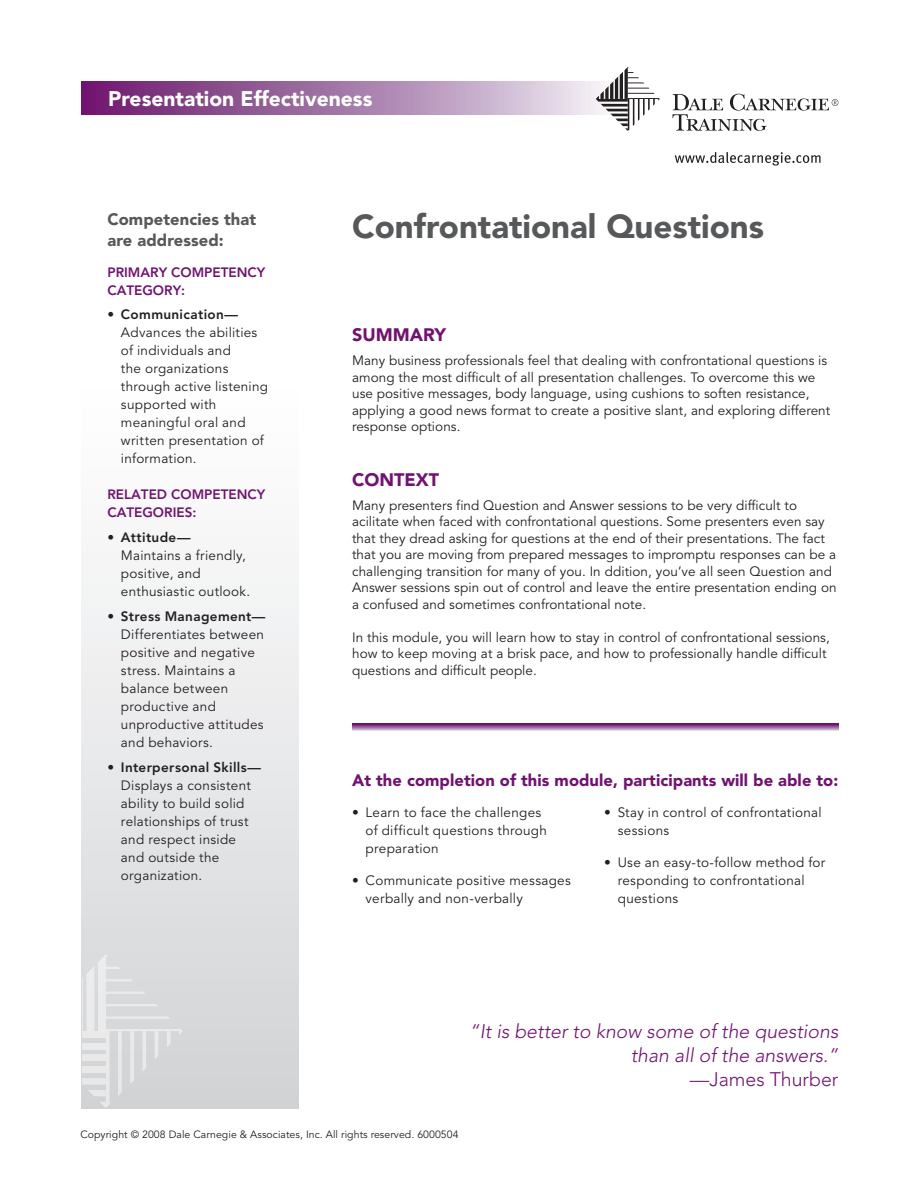
<style>
.page{position:relative;width:919px;height:1189px;background:#fff}
.page>*{position:absolute;margin:0;border:0;box-sizing:border-box;transform-origin:0 0}
.t1{font:900 33px "Avenir";color:#57585a}
.t2{font:900 21px "Avenir";color:#fff}
.t3{font:italic 300 19.5px/24px "Avenir";color:#711271;text-align:right}
.t4{font:300 19.5px "Avenir";color:#711271}
.t5{font:900 18px "Avenir";color:#711271}
.t6{font:900 16.5px "Avenir";letter-spacing:.005em;color:#711271}
.t7{font:900 16.5px/21px "Avenir";letter-spacing:.005em;color:#57585a}
.t8{font:13.5px/18px "Avenir";letter-spacing:.005em;color:#231f20}
.t9{font:800 13.5px "Avenir";letter-spacing:.025em;color:#231f20}
.t10{font:800 13.5px/18px "Avenir";color:#711271}
.t11{font:10.5px "Avenir";letter-spacing:.005em;color:#231f20}
</style>
<div class="page">
<div style="left:82px;top:82px;width:216px;height:1026px;background:linear-gradient(to bottom,#fff,#d6d7d9)"></div>
<svg style="left:82px;top:82px;width:578px;height:32px;background:#a77aaa"></svg>
<svg style="left:82px;top:954px;width:101px;height:154px;background:#dadbdd"></svg>
<svg style="left:595px;top:67px;width:64px;height:64px"></svg>
<svg style="left:672px;top:94px;width:166px;height:37px"></svg>
<svg style="left:674px;top:152px;width:146px;height:14px"></svg>
<svg style="left:352px;top:724px;width:486px;height:7px;background:#a372a6"></svg>
<h2 class="t2" style="left:108px;top:86px;width:266px">Presentation Effectiveness</h2>
<p class="t7" style="left:107px;top:209px;width:150px">Competencies that are addressed:</p>
<p class="t10" style="left:107px;top:263px;width:159px">Primary Competency<br>Category:</p>
<p class="t9" style="left:107px;top:307px;width:132px">• Communication—</p>
<p class="t8" style="left:121px;top:324px;width:148px">Advances the abilities of individuals and<br>the organizations through active listening supported with meaningful oral and written presentation of information.</p>
<p class="t10" style="left:107px;top:485px;width:159px">Related Competency<br>Categories:</p>
<p class="t9" style="left:107px;top:529px;width:85px">• Attitude—</p>
<p class="t8" style="left:121px;top:547px;width:131px">Maintains a friendly, positive, and enthusiastic outlook.</p>
<p class="t9" style="left:107px;top:608px;width:159px">• Stress Management—</p>
<p class="t8" style="left:121px;top:625px;width:145px">Differentiates between positive and negative stress. Maintains a balance between productive and unproductive attitudes and behaviors.</p>
<p class="t9" style="left:107px;top:759px;width:155px">• Interpersonal Skills—</p>
<p class="t8" style="left:121px;top:776px;width:131px">Displays a consistent ability to build solid relationships of trust and respect inside and outside the organization.</p>
<h1 class="t1" style="left:352px;top:206px;width:413px">Confrontational Questions</h1>
<h3 class="t5" style="left:352px;top:324px;width:95px">SUMMARY</h3>
<p class="t8" style="left:352px;top:353px;width:479px;line-height:16.5px">Many business professionals feel that dealing with confrontational questions is among the most difficult of all presentation challenges. To overcome this we use positive messages, body language, using cushions to soften resistance, applying a good news format to create a positive slant, and exploring different response options.</p>
<h3 class="t5" style="left:352px;top:468px;width:88px">CONTEXT</h3>
<p class="t8" style="left:352px;top:497px;width:486px;line-height:16.5px">Many presenters find Question and Answer sessions to be very difficult to acilitate when faced with confrontational questions. Some presenters even say that they dread asking for questions at the end of their presentations. The fact that you are moving from prepared messages to impromptu responses can be a challenging transition for many of you. In ddition, you’ve all seen Question and Answer sessions spin out of control and leave the entire presentation ending on a confused and sometimes confrontational note.</p>
<p class="t8" style="left:352px;top:629px;width:479px;line-height:16.5px">In this module, you will learn how to stay in control of confrontational sessions, how to keep moving at a brisk pace, and how to professionally handle difficult questions and difficult people.</p>
<p class="t6" style="left:352px;top:770px;width:487px">At the completion of this module, participants will be able to:</p>
<p class="t8" style="left:365px;top:804px;width:183px;text-indent:-14px">• Learn to face the challenges of difficult questions through preparation</p>
<p class="t8" style="left:365px;top:871px;width:207px;text-indent:-14px">• Communicate positive messages verbally and non-verbally</p>
<p class="t8" style="left:617px;top:804px;width:205px;text-indent:-14px">• Stay in control of confrontational sessions</p>
<p class="t8" style="left:617px;top:853px;width:209px;text-indent:-14px">• Use an easy-to-follow method for responding to confrontational questions</p>
<h3 class="t3" style="left:469px;top:1019px;width:370px">“It is better to know some of the questions than all of the answers.”</h3>
<h3 class="t4" style="left:689px;top:1067px;width:150px">—James Thurber</h3>
<p class="t11" style="left:80px;top:1128px;width:379px">Copyright © 2008 Dale Carnegie &amp; Associates, Inc. All rights reserved. 6000504</p>
</div>
